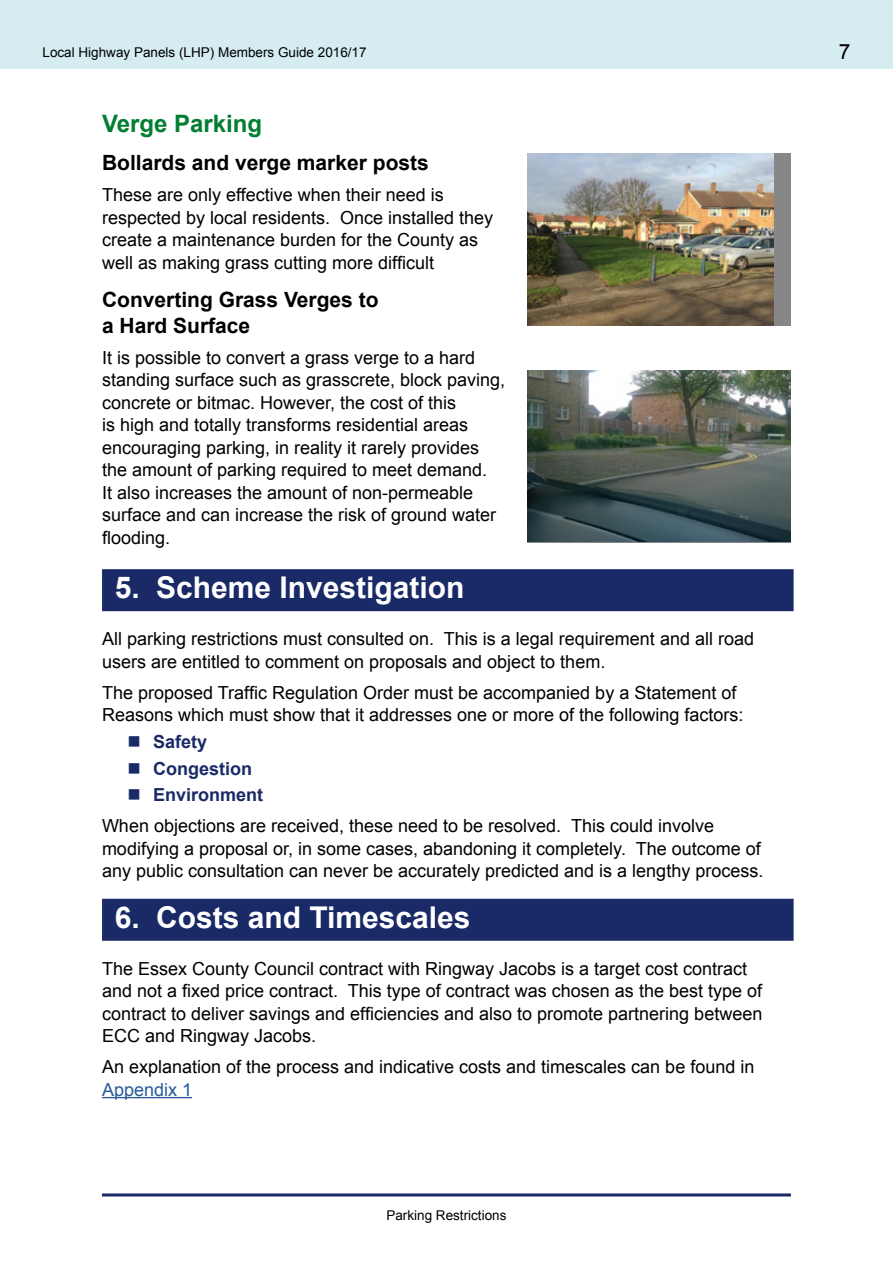
<style>
.page{position:relative;width:893px;height:1263px;background:#fff}
.page>*{position:absolute;margin:0;border:0;box-sizing:border-box;transform-origin:0 0}
.t1{font:700 30px "Arial";color:#fff}
.t2{font:700 24px "Arial";color:#007e31}
.t3{font:700 21px/25.5px "Arial";color:#000}
.t4{font:21px "Arial";color:#000}
.t5{font:18px/22.5px "Arial";color:#000}
.t6{font:700 18px/26.7px "Arial";color:#192a67}
.t7{font:18px "Arial";color:#275b9b}
.t8{font:13.5px "Arial";color:#000}
</style>
<div class="page">
<div style="left:0;top:0;width:893px;height:69px;background:#d5ecf0"></div>
<hr style="left:102px;top:1193px;width:689px;height:3px;background:#192a67">
<hr style="left:102px;top:1097px;width:90px;height:1px;background:#275b9b">
<img style="left:527px;top:370px;width:264px;height:172px">
<div style="left:102px;top:569px;width:692px;height:42px;background:#192a67"></div>
<div style="left:102px;top:899px;width:692px;height:42px;background:#192a67"></div>
<div style="left:527px;top:153px;width:264px;height:173px;background:#878787"></div>
<img style="left:527px;top:153px;width:247px;height:173px">
<p class="t8" style="left:43px;top:43px;width:326px">Local Highway Panels (LHP) Members Guide 2016/17</p>
<p class="t4" style="left:839px;top:38px;width:13px">7</p>
<h2 class="t2" style="left:102px;top:108px;width:162px">Verge Parking</h2>
<p class="t3" style="left:102px;top:151px;width:328px">Bollards and verge marker posts</p>
<p class="t5" style="left:102px;top:184px;width:393px">These are only effective when their need is respected by local residents. Once installed they create a maintenance burden for the County as well as making grass cutting more difficult</p>
<p class="t3" style="left:102px;top:288px;width:278px">Converting Grass Verges to a Hard Surface</p>
<p class="t5" style="left:102px;top:346px;width:405px">It is possible to convert a grass verge to a hard standing surface such as grasscrete, block paving, concrete or bitmac. However, the cost of this<br>is high and totally transforms residential areas encouraging parking, in reality it rarely provides the amount of parking required to meet demand.<br>It also increases the amount of non-permeable surface and can increase the risk of ground water flooding.</p>
<h1 class="t1" style="left:115px;top:568px;width:351px">5. Scheme Investigation</h1>
<p class="t5" style="left:102px;top:628px;width:653px">All parking restrictions must consulted on. This is a legal requirement and all road users are entitled to comment on proposals and object to them.</p>
<p class="t5" style="left:102px;top:681px;width:643px">The proposed Traffic Regulation Order must be accompanied by a Statement of<br>Reasons which must show that it addresses one or more of the following factors:</p>
<p class="t6" style="left:153px;top:729px;width:112px">Safety<br>Congestion<br>Environment</p>
<p class="t5" style="left:102px;top:815px;width:663px">When objections are received, these need to be resolved. This could involve modifying a proposal or, in some cases, abandoning it completely. The outcome of any public consultation can never be accurately predicted and is a lengthy process.</p>
<h1 class="t1" style="left:115px;top:897px;width:357px">6. Costs and Timescales</h1>
<p class="t5" style="left:102px;top:957px;width:662px">The Essex County Council contract with Ringway Jacobs is a target cost contract and not a fixed price contract. This type of contract was chosen as the best type of contract to deliver savings and efficiencies and also to promote partnering between ECC and Ringway Jacobs.</p>
<p class="t5" style="left:102px;top:1056px;width:654px">An explanation of the process and indicative costs and timescales can be found in</p>
<p class="t7" style="left:102px;top:1077px;width:92px">Appendix 1</p>
<p class="t8" style="left:386px;top:1206px;width:122px">Parking Restrictions</p>
</div>
